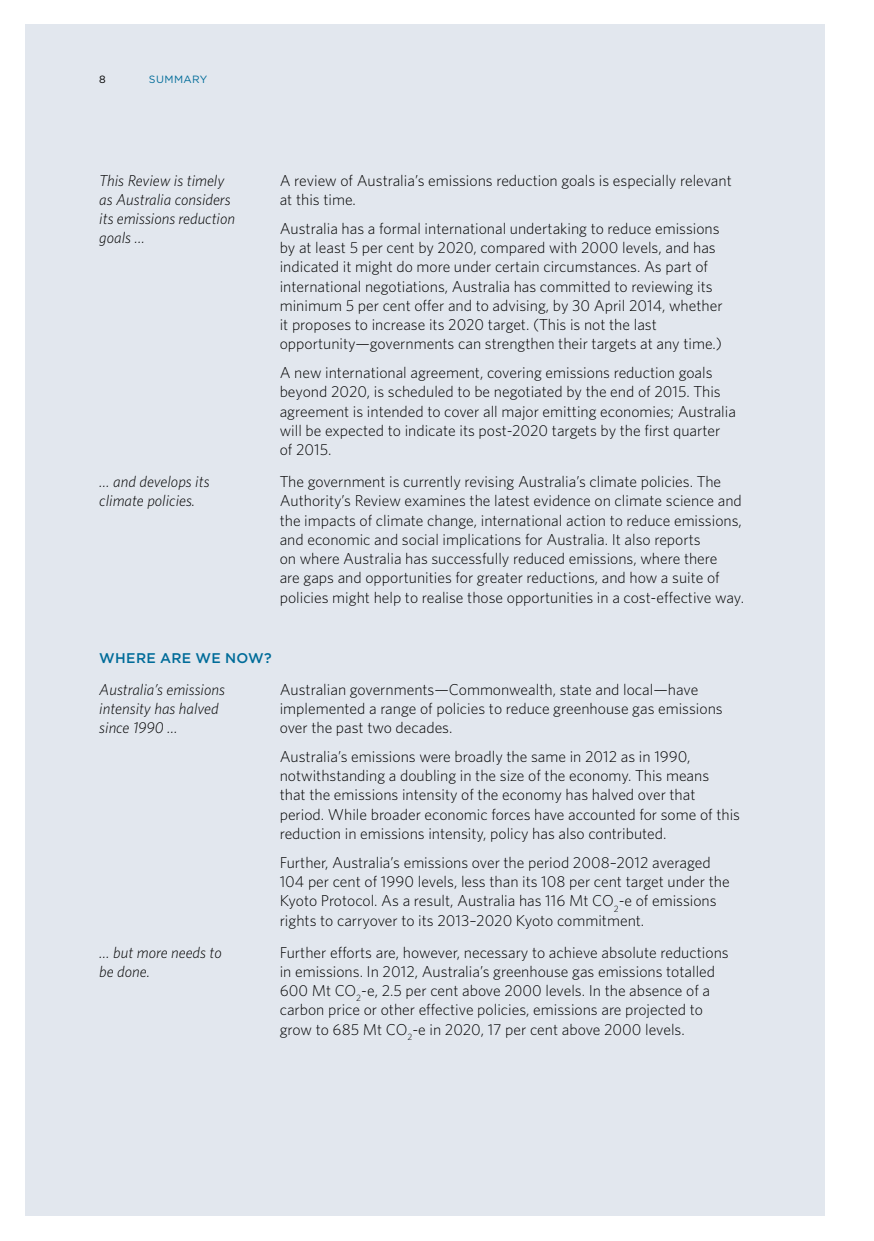
<style>
.page{position:relative;width:874px;height:1241px;background:#fff}
.page>*{position:absolute;margin:0;border:0;box-sizing:border-box;transform-origin:0 0}
.t1{font:300 15.75px/19.2px "Whitney";color:#000}
.t2{font:italic 300 15.75px/19.2px "Whitney";color:#000}
.t3{font:500 14px "Gotham";letter-spacing:.025em;color:#006c99}
.t4{font:10.5px "Gotham";letter-spacing:.03em;color:#006c99}
.t5{font:10.5px "Gotham";color:#000}
</style>
<div class="page">
<div style="left:25px;top:25px;width:798px;height:1190px;background:#e2e7ee"></div>
<p class="t5" style="left:99px;top:74px;width:8px">8</p>
<p class="t4" style="left:149px;top:74px;width:60px">SUMMARY</p>
<p class="t2" style="left:99px;top:170px;width:137px">This Review is timely as Australia considers its emissions reduction goals …</p>
<p class="t1" style="left:279px;top:170px;width:453px">A review of Australia’s emissions reduction goals is especially relevant at this time.</p>
<p class="t1" style="left:279px;top:218px;width:444px">Australia has a formal international undertaking to reduce emissions by at least 5 per cent by 2020, compared with 2000 levels, and has indicated it might do more under certain circumstances. As part of international negotiations, Australia has committed to reviewing its minimum 5 per cent offer and to advising, by 30 April 2014, whether it proposes to increase its 2020 target. (This is not the last opportunity—governments can strengthen their targets at any time.)</p>
<p class="t1" style="left:279px;top:362px;width:457px">A new international agreement, covering emissions reduction goals beyond 2020, is scheduled to be negotiated by the end of 2015. This agreement is intended to cover all major emitting economies; Australia will be expected to indicate its post-2020 targets by the first quarter of 2015.</p>
<p class="t2" style="left:99px;top:471px;width:112px">… and develops its climate policies.</p>
<p class="t1" style="left:279px;top:471px;width:465px">The government is currently revising Australia’s climate policies. The Authority’s Review examines the latest evidence on climate science and the impacts of climate change, international action to reduce emissions, and economic and social implications for Australia. It also reports<br>on where Australia has successfully reduced emissions, where there<br>are gaps and opportunities for greater reductions, and how a suite of policies might help to realise those opportunities in a cost-effective way.</p>
<p class="t3" style="left:99px;top:649px;width:139px">WHERE ARE WE NOW</p>
<p class="t3" style="left:264px;top:649px;width:9px">?</p>
<p class="t2" style="left:99px;top:678px;width:127px">Australia’s emissions intensity has halved since 1990 …</p>
<p class="t1" style="left:279px;top:678px;width:444px">Australian governments—Commonwealth, state and local—have implemented a range of policies to reduce greenhouse gas emissions over the past two decades.</p>
<p class="t1" style="left:279px;top:746px;width:461px">Australia’s emissions were broadly the same in 2012 as in 1990, notwithstanding a doubling in the size of the economy. This means<br>that the emissions intensity of the economy has halved over that period. While broader economic forces have accounted for some of this reduction in emissions intensity, policy has also contributed.</p>
<p class="t1" style="left:279px;top:852px;width:451px">Further, Australia’s emissions over the period 2008–2012 averaged 104 per cent of 1990 levels, less than its 108 per cent target under the Kyoto Protocol. As a result, Australia has 116 Mt CO<sub>2</sub>-e of emissions rights to carryover to its 2013–2020 Kyoto commitment.</p>
<p class="t2" style="left:99px;top:941px;width:124px">… but more needs to be done.</p>
<p class="t1" style="left:279px;top:941px;width:450px">Further efforts are, however, necessary to achieve absolute reductions in emissions. In 2012, Australia’s greenhouse gas emissions totalled 600 Mt CO<sub>2</sub>-e, 2.5 per cent above 2000 levels. In the absence of a carbon price or other effective policies, emissions are projected to grow to 685 Mt CO<sub>2</sub>-e in 2020, 17 per cent above 2000 levels.</p>
</div>
